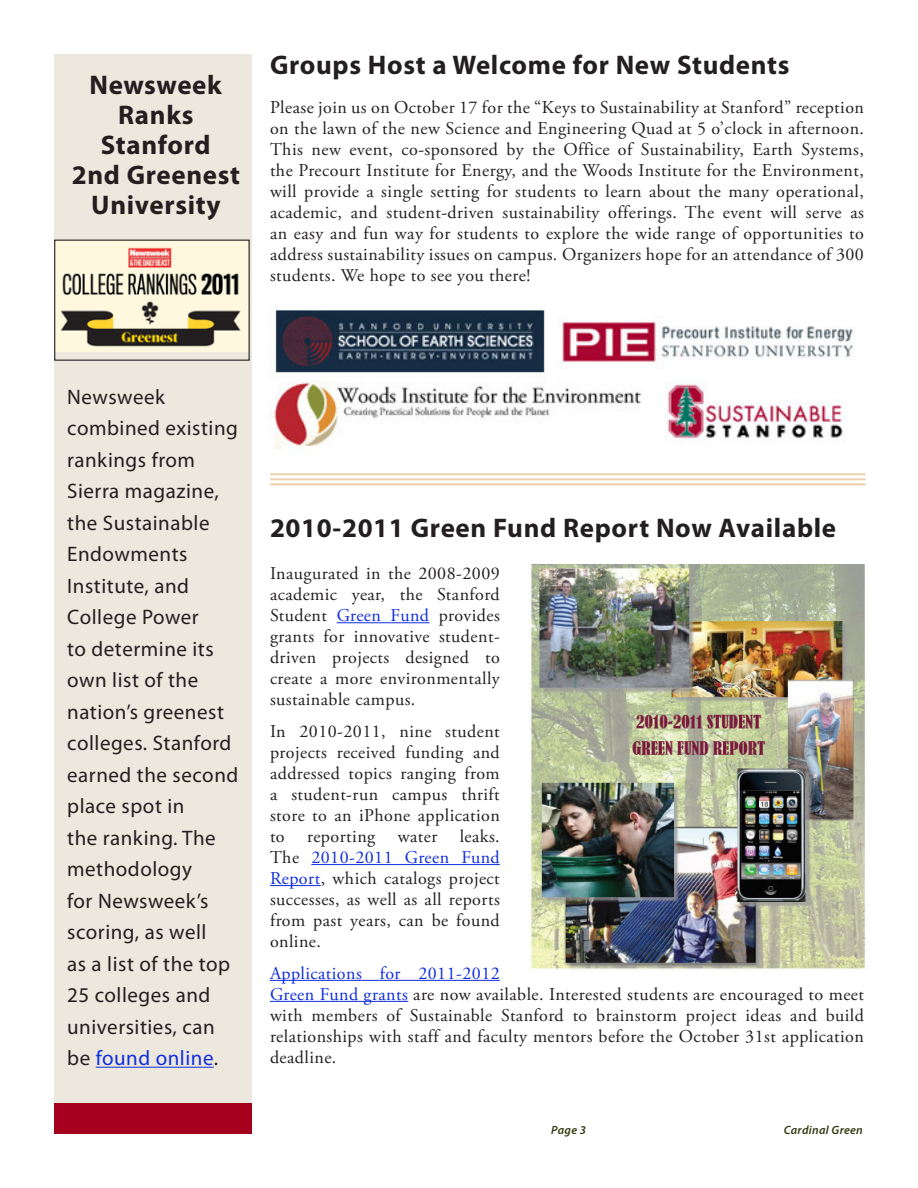
<style>
.page{position:relative;width:918px;height:1188px;background:#fff}
.page>*{position:absolute;margin:0;border:0;box-sizing:border-box;transform-origin:0 0}
.t1{font:700 27px/30px "Myriad Pro";letter-spacing:.025em;color:#231f20;text-align:center}
.t2{font:21px/31.5px "Myriad Pro";letter-spacing:.025em;color:#231f20}
.t3{font:18px/21px "Adobe Garamond Pro";letter-spacing:.025em;color:#231f20;text-align:justify}
.t4{font:italic 600 12px "Myriad Pro";letter-spacing:.025em;color:#323a10}
.s1{color:#0f2ddc}
</style>
<div class="page">
<div style="left:54px;top:54px;width:198px;height:1080px;background:#ede8dd"></div>
<div style="left:54px;top:1103px;width:198px;height:31px;background:#a4001d"></div>
<hr style="left:96px;top:1067px;width:118px;height:1px;background:#0f2ddc">
<img style="left:56px;top:242px;width:192px;height:110px">
<div style="left:54px;top:240px;width:196px;height:121px;border:1px solid #231f20"></div>
<hr style="left:337px;top:622px;width:93px;height:1px;background:#0f2ddc">
<hr style="left:311px;top:864px;width:189px;height:1px;background:#0f2ddc">
<hr style="left:270px;top:885px;width:51px;height:1px;background:#0f2ddc">
<hr style="left:270px;top:980px;width:230px;height:1px;background:#0f2ddc">
<hr style="left:270px;top:1001px;width:138px;height:1px;background:#0f2ddc">
<hr style="left:270px;top:473px;width:596px;height:2px;background:#e7d2ac">
<hr style="left:270px;top:478px;width:596px;height:2px;background:#e7d2ac">
<hr style="left:270px;top:483px;width:596px;height:2px;background:#e7d2ac">
<img style="left:531px;top:564px;width:334px;height:406px">
<img style="left:274px;top:310px;width:580px;height:139px">
<h1 class="t1" style="left:72px;top:69px;width:170px">Newsweek<br>Ranks<br>Stanford<br>2nd Greenest<br>University</h1>
<h1 class="t1" style="left:270px;top:49px;width:521px">Groups Host a Welcome for New Students</h1>
<p class="t3" style="left:270px;top:97px;width:596px">Please join us on October 17 for the “Keys to Sustainability at Stanford” reception on the lawn of the new Science and Engineering Quad at 5 o’clock in afternoon.<br>This new event, co-sponsored by the Office of Sustainability, Earth Systems, the Precourt Institute for Energy, and the Woods Institute for the Environment, will provide a single setting for students to learn about the many operational, academic, and student-driven sustainability offerings. The event will serve as an easy and fun way for students to explore the wide range of opportunities to address sustainability issues on campus. Organizers hope for an attendance of 300 students. We hope to see you there!</p>
<p class="t2" style="left:67px;top:380px;width:173px">Newsweek combined existing rankings from<br>Sierra magazine, the Sustainable<br>Endowments<br>Institute, and<br>College Power<br>to determine its own list of the nation’s greenest colleges. Stanford earned the second place spot in<br>the ranking. The methodology<br>for Newsweek’s scoring, as well<br>as a list of the top<br>25 colleges and universities, can be <span class="s1">found online</span>.</p>
<h1 class="t1" style="left:270px;top:512px;width:568px">2010-2011 Green Fund Report Now Available</h1>
<p class="t3" style="left:270px;top:563px;width:231px">Inaugurated in the 2008-2009 academic year, the Stanford Student <span class="s1">Green Fund</span> provides grants for innovative student&shy;driven projects designed to create a more environmentally sustainable campus.</p>
<p class="t3" style="left:270px;top:721px;width:231px">In 2010-2011, nine student projects received funding and addressed topics ranging from a student-run campus thrift store to an iPhone application to reporting water leaks.<br>The <span class="s1">2010-2011 Green Fund Report</span>, which catalogs project successes, as well as all reports from past years, can be found online.</p>
<p class="t3" style="left:270px;top:963px;width:596px;text-align:left"><span class="s1">Applications for 2011-2012<br>Green Fund grants</span> are now available. Interested students are encouraged to meet with members of Sustainable Stanford to brainstorm project ideas and build relationships with staff and faculty mentors before the October 31st application deadline.</p>
<p class="t4" style="left:551px;top:1122px;width:36px">Page 3</p>
<p class="t4" style="left:784px;top:1122px;width:81px">Cardinal Green</p>
</div>
